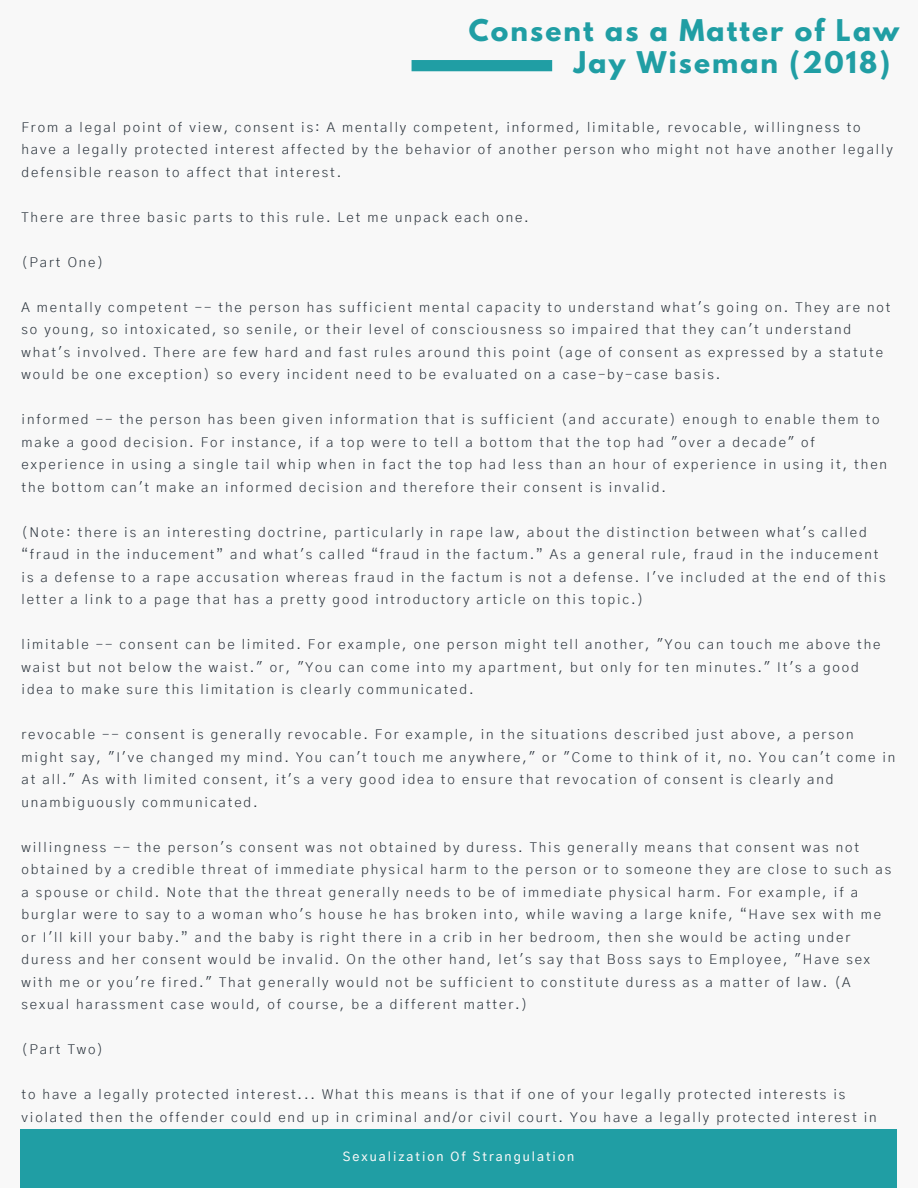
<style>
.page{position:relative;width:918px;height:1188px;background:#f8f8f8}
.page>*{position:absolute;margin:0;border:0;box-sizing:border-box;transform-origin:0 0}
.t1{font:700 26.55px "League Spartan";letter-spacing:.08em;color:#209ea4}
.t2{font:300 13.5px/22.5px "Gothic A1";letter-spacing:.14em;color:#28313a}
.t3{font:500 12.45px "Gothic A1";letter-spacing:.16em;color:#f8f8f8}
</style>
<div class="page">
<div style="left:20px;top:1129px;width:876px;height:59px;background:#209ea4"></div>
<div style="left:412px;top:60px;width:140px;height:11px;background:#209ea4"></div>
<p class="t1" style="left:469px;top:17px;width:432px">Consent as a Matter of Law</p>
<p class="t1" style="left:574px;top:49px;width:318px">Jay Wiseman (2018)</p>
<p class="t2" style="left:22px;top:117px;width:873px">From a legal point of view, consent is: A mentally competent, informed, limitable, revocable, willingness to have a legally protected interest affected by the behavior of another person who might not have another legally defensible reason to affect that interest.</p>
<p class="t2" style="left:22px;top:207px;width:509px">There are three basic parts to this rule. Let me unpack each one.</p>
<p class="t2" style="left:22px;top:252px;width:83px">(Part One)</p>
<p class="t2" style="left:22px;top:297px;width:870px">A mentally competent -- the person has sufficient mental capacity to understand what's going on. They are not so young, so intoxicated, so senile, or their level of consciousness so impaired that they can't understand what's involved. There are few hard and fast rules around this point (age of consent as expressed by a statute would be one exception) so every incident need to be evaluated on a case-by-case basis.</p>
<p class="t2" style="left:22px;top:409px;width:867px">informed -- the person has been given information that is sufficient (and accurate) enough to enable them to make a good decision. For instance, if a top were to tell a bottom that the top had "over a decade" of experience in using a single tail whip when in fact the top had less than an hour of experience in using it, then the bottom can't make an informed decision and therefore their consent is invalid.</p>
<p class="t2" style="left:22px;top:522px;width:866px">(Note: there is an interesting doctrine, particularly in rape law, about the distinction between what's called “fraud in the inducement” and what's called “fraud in the factum.” As a general rule, fraud in the inducement is a defense to a rape accusation whereas fraud in the factum is not a defense. I've included at the end of this letter a link to a page that has a pretty good introductory article on this topic.)</p>
<p class="t2" style="left:22px;top:634px;width:861px">limitable -- consent can be limited. For example, one person might tell another, "You can touch me above the waist but not below the waist." or, "You can come into my apartment, but only for ten minutes." It's a good idea to make sure this limitation is clearly communicated.</p>
<p class="t2" style="left:22px;top:724px;width:875px">revocable -- consent is generally revocable. For example, in the situations described just above, a person might say, "I've changed my mind. You can't touch me anywhere," or "Come to think of it, no. You can't come in at all." As with limited consent, it's a very good idea to ensure that revocation of consent is clearly and unambiguously communicated.</p>
<p class="t2" style="left:22px;top:837px;width:871px">willingness -- the person's consent was not obtained by duress. This generally means that consent was not obtained by a credible threat of immediate physical harm to the person or to someone they are close to such as a spouse or child. Note that the threat generally needs to be of immediate physical harm. For example, if a burglar were to say to a woman who's house he has broken into, while waving a large knife, “Have sex with me or I'll kill your baby.” and the baby is right there in a crib in her bedroom, then she would be acting under duress and her consent would be invalid. On the other hand, let's say that Boss says to Employee, "Have sex with me or you're fired." That generally would not be sufficient to constitute duress as a matter of law. (A sexual harassment case would, of course, be a different matter.)</p>
<p class="t2" style="left:22px;top:1039px;width:83px">(Part Two)</p>
<p class="t2" style="left:22px;top:1084px;width:857px">to have a legally protected interest... What this means is that if one of your legally protected interests is violated then the offender could end up in criminal and/or civil court. You have a legally protected interest in</p>
<p class="t3" style="left:343px;top:1151px;width:233px">Sexualization Of Strangulation</p>
</div>
